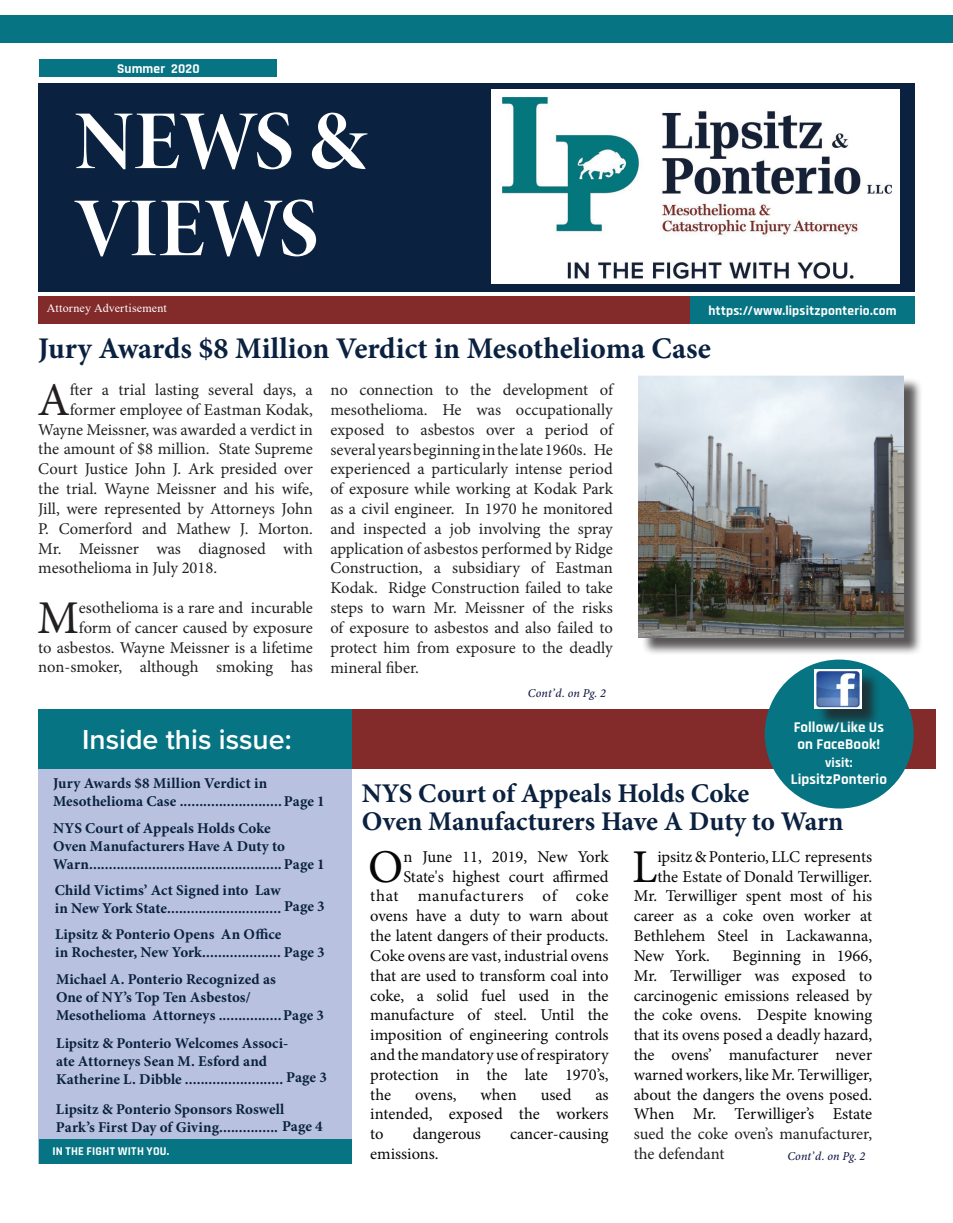
<style>
.page{position:relative;width:953px;height:1223px;background:#fff}
.page>*{position:absolute;margin:0;border:0;box-sizing:border-box;transform-origin:0 0}
.t1{font:84px/87px "Minion Pro Bold Disp";color:#fff}
.t2{font:46.95px "Minion Pro";color:#050806}
.t3{font:46.95px "Minion Pro";color:#231f20}
.t4{font:700 30px "Minion Pro";color:#0a2140}
.t5{font:600 28.5px "Proxima Nova";color:#fff}
.t6{font:700 27px/28.5px "Minion Pro";letter-spacing:-.005em;color:#0a2140}
.t7{font:16.5px/19.8px "Minion Pro";color:#231f20}
.t8{font:16.5px/19.8px "Minion Pro";color:#050806;text-align:justify}
.t9{font:16.5px "Minion Pro";letter-spacing:.035em;color:#050806}
.t10{font:700 15px/18px "Minion Pro";color:#0a2140}
.t11{font:700 15px/18px "Minion Pro";letter-spacing:.005em;color:#082240}
.t12{font:700 15px/17.5px "Rajdhani";letter-spacing:.01em;color:#fff}
.t13{font:700 13.5px "Rajdhani";letter-spacing:.015em;color:#fff}
.t14{font:italic 500 12.15px "Minion Pro";letter-spacing:.01em;color:#131946}
.t15{font:12px "Times New Roman";letter-spacing:.01em;color:#fff}
.t16{font:700 12px "Rajdhani";letter-spacing:.025em;color:#fff}
.s1{color:#0a2140}
</style>
<div class="page">
<div style="left:38px;top:296px;width:876px;height:28px;background:#832a2b"></div>
<div style="left:351px;top:709px;width:584px;height:59px;background:#832a2b"></div>
<div style="left:38px;top:768px;width:313px;height:394px;background:#b8c1df"></div>
<div style="left:38px;top:709px;width:313px;height:59px;background:#067482"></div>
<div style="left:764px;top:659px;width:149px;height:149px;background:#067482;border-radius:50%"></div>
<div style="left:40px;top:1138px;width:311px;height:24px;background:#067482"></div>
<div style="left:40px;top:60px;width:237px;height:17px;background:#067482"></div>
<div style="left:690px;top:296px;width:224px;height:28px;background:#067482"></div>
<div style="left:38px;top:83px;width:876px;height:208px;background:#0a2140"></div>
<div style="left:816px;top:671px;width:63px;height:56px;background:#231f20;opacity:.75"></div>
<img style="left:814px;top:669px;width:46px;height:39px">
<div style="left:0;top:15px;width:952px;height:28px;background:#067482"></div>
<div style="left:640px;top:377px;width:281px;height:278px;background:#231f20;opacity:.75"></div>
<img style="left:638px;top:375px;width:265px;height:262px">
<div style="left:491px;top:89px;width:408px;height:195px;background:#fff"></div>
<img style="left:502px;top:98px;width:389px;height:180px">
<p class="t13" style="left:117px;top:60px;width:84px">Summer 2020</p>
<h1 class="t1" style="left:75px;top:97px;width:293px">NEWS &amp;<br>VIEWS</h1>
<p class="t15" style="left:47px;top:299px;width:121px">Attorney Advertisement</p>
<p class="t13" style="left:708px;top:302px;width:190px">https://www.lipsitzponterio.com</p>
<h3 class="t4" style="left:38px;top:327px;width:674px">Jury Awards $8 Million Verdict in Mesothelioma Case</h3>
<h2 class="t3" style="left:37px;top:368px;width:34px">A</h2>
<p class="t7" style="left:70px;top:380px;width:244px">fter a trial lasting several days, a</p>
<p class="t7" style="left:70px;top:399px;width:244px">former employee of Eastman Kodak,</p>
<p class="t7" style="left:38px;top:419px;width:276px">Wayne Meissner, was awarded a verdict in</p>
<p class="t7" style="left:38px;top:439px;width:276px">the amount of $8 million. State Supreme</p>
<p class="t7" style="left:38px;top:459px;width:276px">Court Justice John J. Ark presided over</p>
<p class="t7" style="left:38px;top:479px;width:276px">the trial. Wayne Meissner and his wife,</p>
<p class="t7" style="left:38px;top:498px;width:276px">Jill, were represented by Attorneys John</p>
<p class="t7" style="left:38px;top:518px;width:276px">P. Comerford and Mathew J. Morton.</p>
<p class="t7" style="left:38px;top:538px;width:276px">Mr. Meissner was diagnosed with</p>
<p class="t7" style="left:38px;top:558px;width:180px">mesothelioma in July 2018.</p>
<h2 class="t3" style="left:37px;top:586px;width:43px">M</h2>
<p class="t7" style="left:38px;top:597px;width:276px;text-align:right">esothelioma is a rare and incurable<br>form of cancer caused by exposure<br>to asbestos. Wayne Meissner is a lifetime non-smoker, although smoking has</p>
<p class="t7" style="left:330px;top:380px;width:284px;text-align:justify">no connection to the development of mesothelioma. He was occupationally exposed to asbestos over a period of several years beginning in the late 1960s. He experienced a particularly intense period of exposure while working at Kodak Park as a civil engineer. In 1970 he monitored and inspected a job involving the spray application of asbestos performed by Ridge Construction, a subsidiary of Eastman Kodak. Ridge Construction failed to take steps to warn Mr. Meissner of the risks of exposure to asbestos and also failed to protect him from exposure to the deadly mineral fiber.</p>
<p class="t14" style="left:527px;top:684px;width:79px">Cont’d. on Pg. 2</p>
<h3 class="t5" style="left:82px;top:718px;width:211px">Inside this issue:</h3>
<p class="t11" style="left:53px;top:773px;width:273px">Jury Awards $8 Million Verdict in<br>Mesothelioma Case ..........................<span class="s1">Page 1</span></p>
<p class="t10" style="left:53px;top:819px;width:273px">NYS Court of Appeals Holds Coke<br>Oven Manufacturers Have A Duty to<br>Warn.................................................Page 1</p>
<p class="t10" style="left:55px;top:880px;width:228px">Child Victims’ Act Signed into Law in New York State.............................</p>
<p class="t10" style="left:284px;top:897px;width:42px">Page 3</p>
<p class="t10" style="left:55px;top:924px;width:228px">Lipsitz &amp; Ponterio Opens An Office</p>
<p class="t10" style="left:55px;top:942px;width:271px">in Rochester, New York.................... Page 3</p>
<p class="t10" style="left:56px;top:969px;width:221px">Michael A. Ponterio Recognized as<br>One of NY’s Top Ten Asbestos/</p>
<p class="t10" style="left:56px;top:1005px;width:269px">Mesothelioma Attorneys ................Page 3</p>
<p class="t10" style="left:56px;top:1033px;width:272px">Lipsitz &amp; Ponterio Welcomes Associ-<br>ate Attorneys Sean M. Esford and<br>Katherine L. Dibble ......................... Page 3</p>
<p class="t10" style="left:56px;top:1099px;width:230px">Lipsitz &amp; Ponterio Sponsors Roswell</p>
<p class="t10" style="left:56px;top:1117px;width:268px">Park’s First Day of Giving............... Page 4</p>
<p class="t16" style="left:52px;top:1143px;width:118px">IN THE FIGHT WITH YOU.</p>
<p class="t12" style="left:793px;top:718px;width:92px">Follow/Like Us on FaceBook!</p>
<p class="t13" style="left:824px;top:754px;width:29px">visit:</p>
<p class="t12" style="left:790px;top:770px;width:98px">LipsitzPonterio</p>
<h3 class="t6" style="left:361px;top:778px;width:483px">NYS Court of Appeals Holds Coke<br>Oven Manufacturers Have A Duty to Warn</h3>
<h2 class="t2" style="left:368px;top:834px;width:37px">O</h2>
<p class="t8" style="left:403px;top:846px;width:207px">n June 11, 2019, New York</p>
<p class="t8" style="left:403px;top:866px;width:207px">State's highest court affirmed</p>
<p class="t9" style="left:370px;top:884px;width:240px">that manufacturers of coke</p>
<p class="t8" style="left:370px;top:905px;width:240px">ovens have a duty to warn about</p>
<p class="t8" style="left:370px;top:925px;width:240px">the latent dangers of their products.</p>
<p class="t8" style="left:370px;top:945px;width:240px">Coke ovens are vast, industrial ovens</p>
<p class="t8" style="left:370px;top:965px;width:240px">that are used to transform coal into</p>
<p class="t8" style="left:370px;top:985px;width:240px">coke, a solid fuel used in the</p>
<p class="t8" style="left:370px;top:1004px;width:240px">manufacture of steel. Until the</p>
<p class="t8" style="left:370px;top:1024px;width:240px">imposition of engineering controls</p>
<p class="t8" style="left:370px;top:1044px;width:240px">and the mandatory use of respiratory</p>
<p class="t8" style="left:370px;top:1064px;width:240px">protection in the late 1970’s,</p>
<p class="t8" style="left:370px;top:1084px;width:22px">the</p>
<p class="t8" style="left:415px;top:1084px;width:43px">ovens,</p>
<p class="t8" style="left:480px;top:1084px;width:38px">when</p>
<p class="t8" style="left:540px;top:1084px;width:32px">used</p>
<p class="t8" style="left:370px;top:1084px;width:240px;text-indent:225px">as intended, exposed the workers to</p>
<p class="t8" style="left:412px;top:1123px;width:70px">dangerous</p>
<p class="t8" style="left:510px;top:1123px;width:100px">cancer-causing</p>
<p class="t8" style="left:370px;top:1143px;width:70px">emissions.</p>
<h2 class="t2" style="left:631px;top:834px;width:27px">L</h2>
<p class="t8" style="left:657px;top:846px;width:216px">ipsitz &amp; Ponterio, LLC represents</p>
<p class="t8" style="left:657px;top:866px;width:216px">the Estate of Donald Terwilliger.</p>
<p class="t8" style="left:633px;top:886px;width:240px">Mr. Terwilliger spent most of his</p>
<p class="t8" style="left:633px;top:905px;width:240px">career as a coke oven worker at</p>
<p class="t8" style="left:633px;top:925px;width:240px">Bethlehem Steel in Lackawanna,</p>
<p class="t8" style="left:633px;top:945px;width:78px">New York.</p>
<p class="t8" style="left:633px;top:945px;width:240px;text-indent:99px">Beginning in 1966, Mr. Terwilliger was exposed to carcinogenic emissions released by the coke ovens. Despite knowing that its ovens posed a deadly hazard, the ovens’ manufacturer never warned workers, like Mr. Terwilliger, about the dangers the ovens posed.<br>When Mr. Terwilliger’s Estate</p>
<p class="t7" style="left:633px;top:1123px;width:240px">sued the coke oven’s manufacturer, the defendant</p>
<p class="t14" style="left:787px;top:1147px;width:79px">Cont’d. on Pg. 2</p>
</div>
